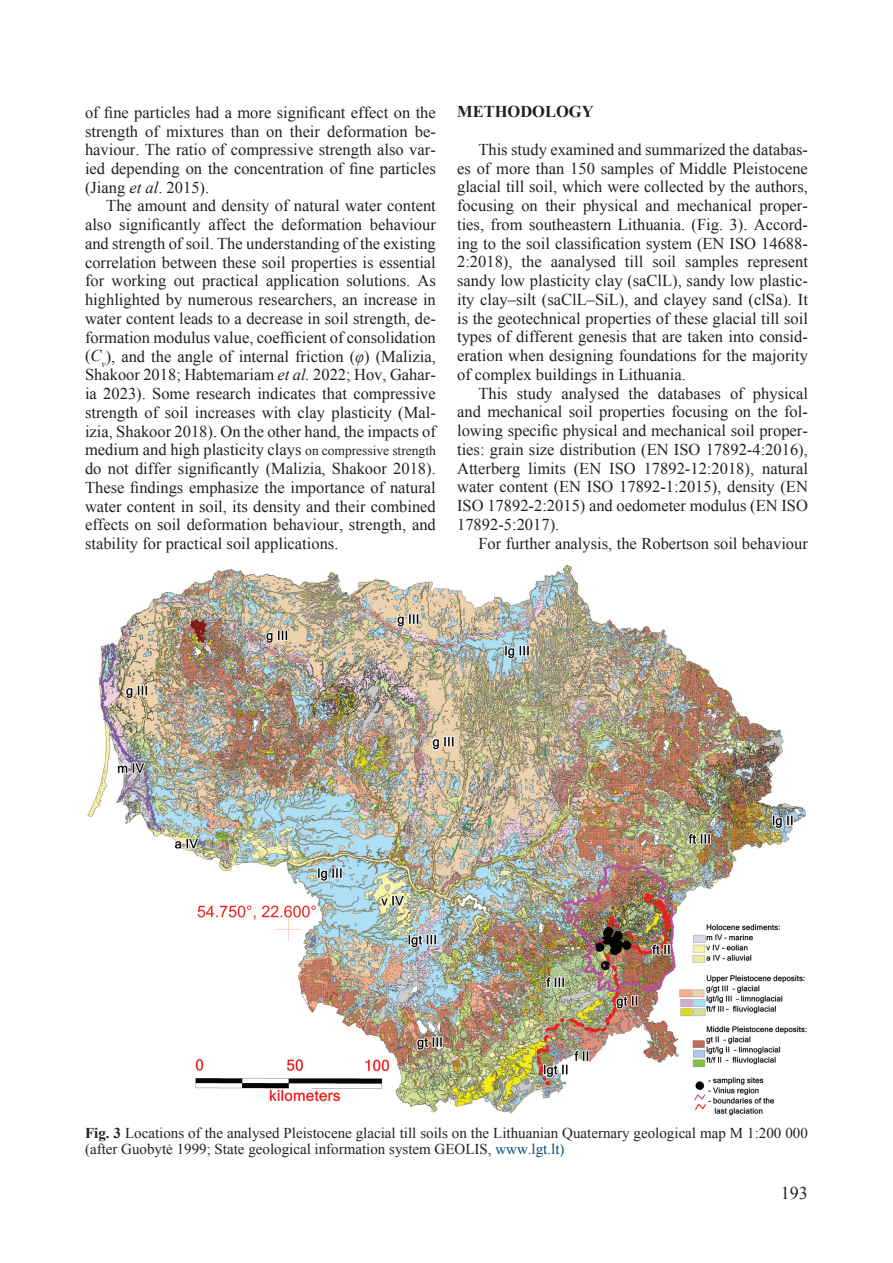
<style>
.page{position:relative;width:893px;height:1263px;background:#fff}
.page>*{position:absolute;margin:0;border:0;box-sizing:border-box;transform-origin:0 0}
.t1{font:18px "Times New Roman";color:#231f20}
.t2{font:16.5px/18.8px "Times New Roman";color:#231f20;text-align:justify}
.t3{font:700 16.5px "Times New Roman";color:#231f20}
.t4{font:15px/16.5px "Times New Roman";color:#231f20}
.s1{font-style:italic}
.s2{font-size:13.5px}
.s3{font-weight:700}
.s4{color:#004a7f}
</style>
<div class="page">
<img style="left:87px;top:565px;width:720px;height:551px">
<p class="t2" style="left:85px;top:103px;width:352px">of fine particles had a more significant effect on the strength of mixtures than on their deformation be&shy;haviour. The ratio of compressive strength also var&shy;ied depending on the concentration of fine particles (Jiang <span class="s1">et al</span>. 2015).</p>
<p class="t2" style="left:85px;top:196px;width:352px;text-indent:21px">The amount and density of natural water content also significantly affect the deformation behaviour and strength of soil. The understanding of the existing correlation between these soil properties is essential for working out practical application solutions. As highlighted by numerous researchers, an increase in water content leads to a decrease in soil strength, de&shy;formation modulus value, coefficient of consolidation (<span class="s1">C</span><sub>v</sub>), and the angle of internal friction (<span class="s1">φ</span>) (Malizia, Shakoor 2018; Habtemariam <span class="s1">et al.</span> 2022; Hov, Gahar&shy;ia 2023). Some research indicates that compressive strength of soil increases with clay plasticity (Mal&shy;izia, Shakoor 2018). On the other hand, the impacts of medium and high plasticity clays <span class="s2">on compressive strength </span>do not differ significantly (Malizia, Shakoor 2018).<br>These findings emphasize the importance of natural water content in soil, its density and their combined effects on soil deformation behaviour, strength, and stability for practical soil applications.</p>
<p class="t3" style="left:457px;top:101px;width:138px">METHODOLOGY</p>
<p class="t2" style="left:457px;top:140px;width:352px;text-indent:21px">This study examined and summarized the databas&shy;es of more than 150 samples of Middle Pleistocene glacial till soil, which were collected by the authors, focusing on their physical and mechanical proper&shy;ties, from southeastern Lithuania. (Fig. 3). Accord&shy;ing to the soil classification system (EN ISO 14688- 2:2018), the aanalysed till soil samples represent sandy low plasticity clay (saClL), sandy low plastic&shy;ity clay–silt (saClL–SiL), and clayey sand (clSa). It is the geotechnical properties of these glacial till soil types of different genesis that are taken into consid&shy;eration when designing foundations for the majority of complex buildings in Lithuania.</p>
<p class="t2" style="left:457px;top:383px;width:352px;text-indent:21px">This study analysed the databases of physical and mechanical soil properties focusing on the fol&shy;lowing specific physical and mechanical soil proper&shy;ties: grain size distribution (EN ISO 17892-4:2016), Atterberg limits (EN ISO 17892-12:2018), natural water content (EN ISO 17892-1:2015), density (EN ISO 17892-2:2015) and oedometer modulus (EN ISO 17892-5:2017).</p>
<p class="t2" style="left:478px;top:533px;width:331px">For further analysis, the Robertson soil behaviour</p>
<p class="t4" style="left:85px;top:1124px;width:724px"><span class="s3">FIG. 3</span> Locations of the analysed Pleistocene glacial till soils on the Lithuanian Quaternary geological map M 1:200 000 (after Guobytė 1999; State geological information system GEOLIS, <span class="s4">www.lgt.lt)</span></p>
<p class="t1" style="left:781px;top:1181px;width:28px">193</p>
</div>
